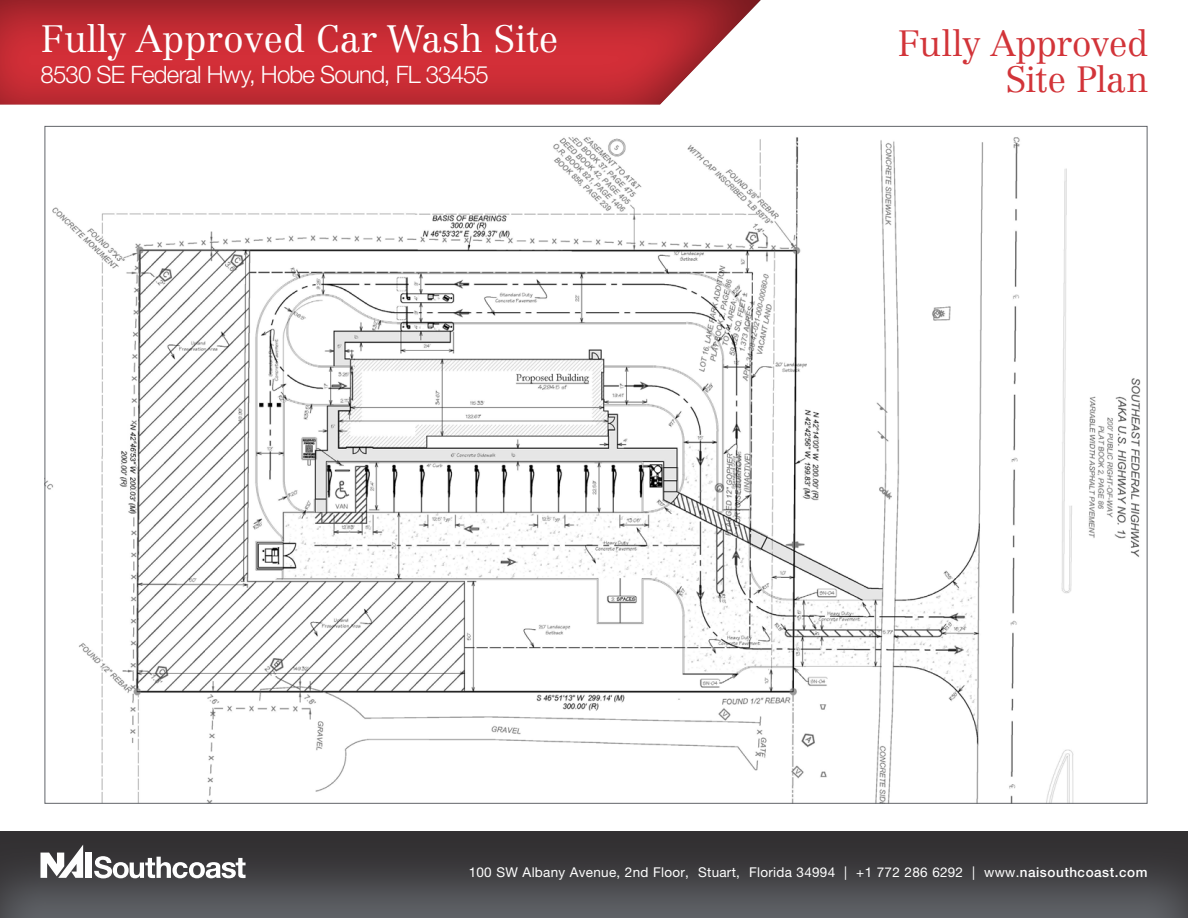
<style>
.page{position:relative;width:1188px;height:918px;background:#fff}
.page>*{position:absolute;margin:0;border:0;box-sizing:border-box;transform-origin:0 0}
.t1{font:300 37.5px "Centennial LT Std";color:#fff}
.t2{font:300 36px "Centennial LT Std";letter-spacing:-.015em;color:#d23439}
.t3{font:300 24px "Helvetica Neue LT Std";letter-spacing:-.035em;color:#fff}
.t4{font:13.5px "Helvetica Neue LT Std";letter-spacing:.02em;color:#fff}
.s1{font-weight:500}
</style>
<div class="page">
<div style="left:0;top:830px;width:1188px;height:88px;background:#231f20;opacity:.75"></div>
<div style="left:0;top:0;width:762px;height:106px;background:#231f20;opacity:.51"></div>
<div style="left:85px;top:853px;width:7px;height:25px;background:#fff"></div>
<svg style="left:40px;top:845px;width:43px;height:33px"></svg>
<svg style="left:94px;top:856px;width:152px;height:22px"></svg>
<img style="left:47px;top:137px;width:1094px;height:665px">
<p class="t1" style="left:40px;top:16px;width:519px">Fully Approved Car Wash Site</p>
<p class="t3" style="left:40px;top:60px;width:450px">8530 SE Federal Hwy, Hobe Sound, FL 33455</p>
<p class="t2" style="left:897px;top:22px;width:252px">Fully Approved</p>
<p class="t2" style="left:1006px;top:58px;width:144px">Site Plan</p>
<p class="t4" style="left:469px;top:865px;width:680px">100 SW Albany Avenue, 2nd Floor, Stuart, Florida 34994 | +1 772 286 6292 | www.<span class="s1">naisouthcoast.com</span></p>
</div>
